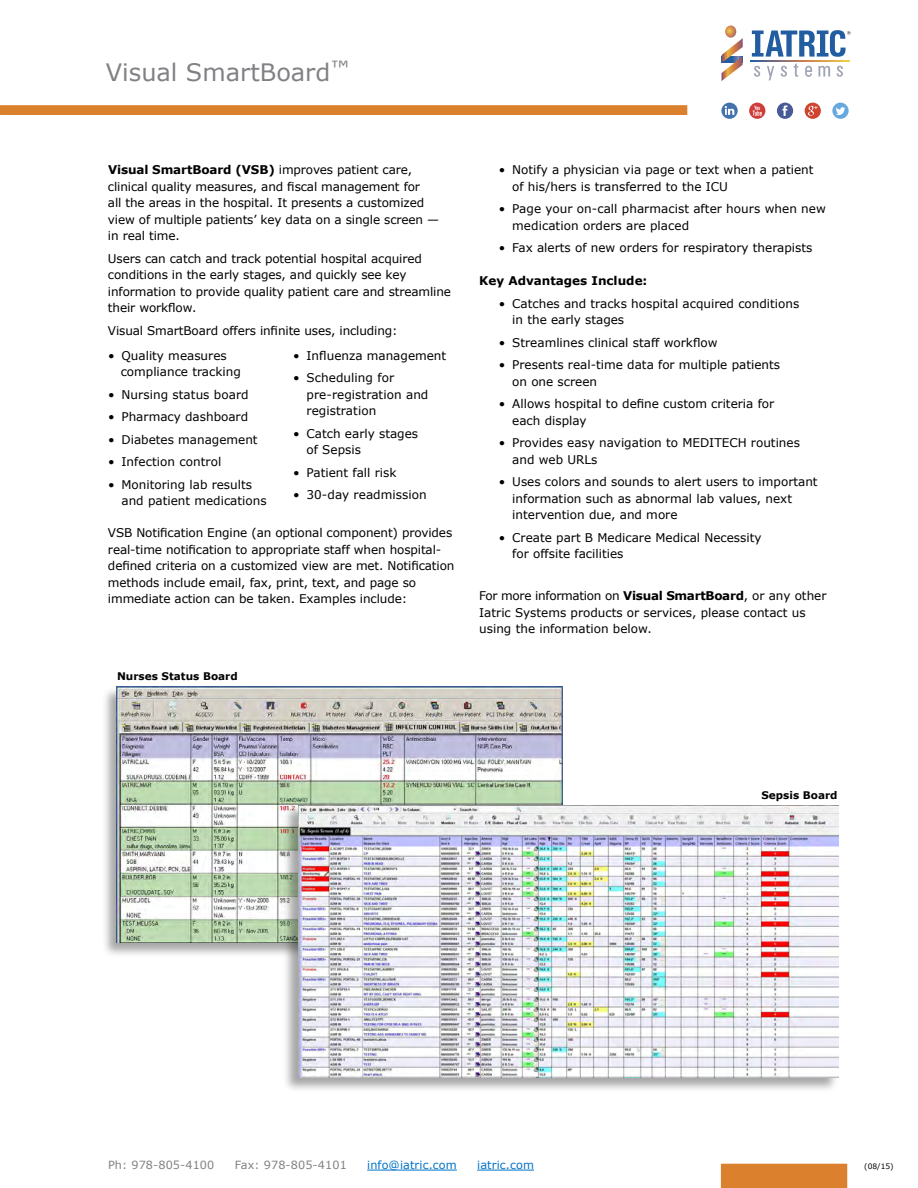
<style>
.page{position:relative;width:918px;height:1188px;background:#fff}
.page>*{position:absolute;margin:0;border:0;box-sizing:border-box;transform-origin:0 0}
.t1{font:24px "Verdana";color:#808184}
.t2{font:12px/16.5px "Verdana";color:#000}
.t3{font:700 12px "Verdana";color:#000}
.t4{font:11.25px "Verdana";letter-spacing:.01em;color:#808184}
.t5{font:11.25px "Verdana";letter-spacing:.01em;color:#0073c8}
.t6{font:700 10.5px "Verdana";color:#000}
.t7{font:7.5px "Verdana";color:#000}
.s1{font-weight:700}
</style>
<div class="page">
<div style="left:1px;top:106px;width:686px;height:8px;background:#db812e"></div>
<div style="left:0;top:105px;width:687px;height:10px;border:2px solid #db812e"></div>
<div style="left:722px;top:1164px;width:125px;height:23px;background:#db812e"></div>
<div style="left:721px;top:1164px;width:126px;height:24px;border:2px solid #db812e"></div>
<hr style="left:367px;top:1170px;width:90px;height:1px;background:#0073c8">
<hr style="left:477px;top:1170px;width:57px;height:1px;background:#0073c8">
<svg style="left:721px;top:26px;width:22px;height:55px"></svg>
<svg style="left:750px;top:60px;width:100px;height:1px"></svg>
<svg style="left:794px;top:63px;width:4px;height:14px"></svg>
<svg style="left:818px;top:66px;width:12px;height:11px"></svg>
<svg style="left:754px;top:66px;width:6px;height:11px"></svg>
<svg style="left:781px;top:66px;width:6px;height:11px"></svg>
<svg style="left:837px;top:66px;width:6px;height:11px"></svg>
<svg style="left:805px;top:66px;width:7px;height:11px"></svg>
<svg style="left:767px;top:66px;width:7px;height:14px"></svg>
<svg style="left:752px;top:30px;width:98px;height:27px"></svg>
<svg style="left:721px;top:103px;width:17px;height:16px"></svg>
<svg style="left:725px;top:106px;width:9px;height:9px"></svg>
<svg style="left:805px;top:103px;width:16px;height:16px"></svg>
<svg style="left:808px;top:106px;width:10px;height:10px"></svg>
<div style="left:777px;top:103px;width:16px;height:16px;background:#485a97;border-radius:50%"></div>
<svg style="left:782px;top:105px;width:6px;height:11px"></svg>
<svg style="left:749px;top:103px;width:16px;height:16px"></svg>
<svg style="left:753px;top:106px;width:9px;height:10px"></svg>
<div style="left:832px;top:103px;width:17px;height:16px;background:#67a8de;border-radius:50%"></div>
<svg style="left:836px;top:107px;width:9px;height:8px"></svg>
<div style="left:101px;top:686px;width:462px;height:273px;background:#000;opacity:.35"></div>
<img style="left:117px;top:687px;width:445px;height:256px">
<div style="left:282px;top:805px;width:557px;height:288px;background:#000;opacity:.35"></div>
<img style="left:298px;top:805px;width:540px;height:272px">
<p class="t1" style="left:106px;top:57px;width:245px">Visual SmartBoard<sup>™</sup></p>
<p class="t2" style="left:108px;top:162px;width:333px"><span class="s1">Visual SmartBoard (VSB)</span> improves patient care, clinical quality measures, and fiscal management for<br>all the areas in the hospital. It presents a customized view of multiple patients’ key data on a single screen — in real time.</p>
<p class="t2" style="left:108px;top:250px;width:345px">Users can catch and track potential hospital acquired conditions in the early stages, and quickly see key information to provide quality patient care and streamline their workflow.</p>
<p class="t2" style="left:108px;top:322px;width:291px">Visual SmartBoard offers infinite uses, including:</p>
<p class="t2" style="left:121px;top:348px;width:122px;text-indent:-13px">• Quality measures compliance tracking</p>
<p class="t2" style="left:108px;top:387px;width:142px">• Nursing status board</p>
<p class="t2" style="left:108px;top:409px;width:142px">• Pharmacy dashboard</p>
<p class="t2" style="left:108px;top:432px;width:151px">• Diabetes management</p>
<p class="t2" style="left:108px;top:454px;width:115px">• Infection control</p>
<p class="t2" style="left:122px;top:477px;width:147px;text-indent:-14px">• Monitoring lab results and patient medications</p>
<p class="t2" style="left:293px;top:348px;width:155px">• Influenza management</p>
<p class="t2" style="left:307px;top:370px;width:123px;text-indent:-14px">• Scheduling for pre-registration and registration</p>
<p class="t2" style="left:293px;top:426px;width:127px">• Catch early stages</p>
<p class="t2" style="left:307px;top:442px;width:56px">of Sepsis</p>
<p class="t2" style="left:293px;top:465px;width:105px">• Patient fall risk</p>
<p class="t2" style="left:293px;top:487px;width:135px">• 30-day readmission</p>
<p class="t2" style="left:108px;top:525px;width:348px">VSB Notification Engine (an optional component) provides real-time notification to appropriate staff when hospital&shy;defined criteria on a customized view are met. Notification methods include email, fax, print, text, and page so immediate action can be taken. Examples include:</p>
<p class="t6" style="left:117px;top:670px;width:122px">Nurses Status Board</p>
<p class="t2" style="left:499px;top:162px;width:316px">• Notify a physician via page or text when a patient</p>
<p class="t2" style="left:512px;top:178px;width:217px">of his/hers is transferred to the ICU</p>
<p class="t2" style="left:512px;top:201px;width:315px;text-indent:-14px">• Page your on-call pharmacist after hours when new medication orders are placed</p>
<p class="t2" style="left:499px;top:240px;width:315px">• Fax alerts of new orders for respiratory therapists</p>
<p class="t3" style="left:479px;top:273px;width:170px">Key Advantages Include:</p>
<p class="t2" style="left:499px;top:295px;width:302px">• Catches and tracks hospital acquired conditions</p>
<p class="t2" style="left:512px;top:312px;width:113px">in the early stages</p>
<p class="t2" style="left:499px;top:334px;width:220px">• Streamlines clinical staff workflow</p>
<p class="t2" style="left:499px;top:357px;width:283px">• Presents real-time data for multiple patients</p>
<p class="t2" style="left:512px;top:373px;width:86px">on one screen</p>
<p class="t2" style="left:499px;top:396px;width:277px">• Allows hospital to define custom criteria for</p>
<p class="t2" style="left:512px;top:412px;width:76px">each display</p>
<p class="t2" style="left:499px;top:435px;width:303px">• Provides easy navigation to MEDITECH routines</p>
<p class="t2" style="left:512px;top:451px;width:87px">and web URLs</p>
<p class="t2" style="left:512px;top:474px;width:307px;text-indent:-14px">• Uses colors and sounds to alert users to important information such as abnormal lab values, next intervention due, and more</p>
<p class="t2" style="left:512px;top:529px;width:251px;text-indent:-14px">• Create part B Medicare Medical Necessity for offsite facilities</p>
<p class="t2" style="left:479px;top:588px;width:349px">For more information on <span class="s1">Visual SmartBoard</span>, or any other<br>Iatric Systems products or services, please contact us using the information below.</p>
<p class="t6" style="left:761px;top:788px;width:78px">Sepsis Board</p>
<p class="t4" style="left:108px;top:1158px;width:108px">Ph: 978-805-4100</p>
<p class="t4" style="left:235px;top:1158px;width:113px">Fax: 978-805-4101</p>
<p class="t5" style="left:367px;top:1158px;width:91px">info@iatric.com</p>
<p class="t5" style="left:477px;top:1158px;width:58px">iatric.com</p>
<p class="t7" style="left:864px;top:1162px;width:31px">(08/15)</p>
</div>
